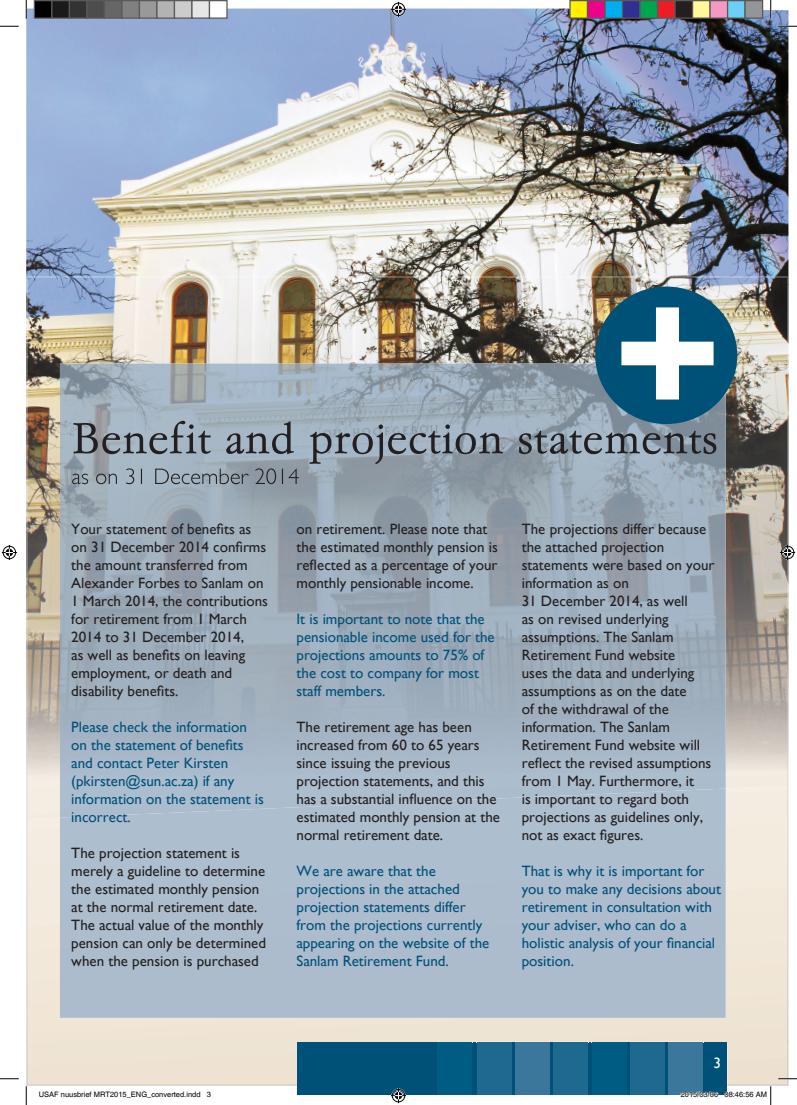
<style>
.page{position:relative;width:797px;height:1105px;background:#fff}
.page>*{position:absolute;margin:0;border:0;box-sizing:border-box;transform-origin:0 0}
.t1{font:700 184px "Arial";color:#fff}
.t2{font:15px/18px "Gill Sans";color:#231f20}
.t3{font:15px/18px "Gill Sans";color:#005178}
.t4{font:15px "Gill Sans";color:#fff}
.t5{font:7.5px "Helvetica";color:#000}
</style>
<div class="page">
<svg style="left:28px;top:788px;width:759px;height:254px;background:#f0e6d8"></svg>
<img style="left:26px;top:1040px;width:271px;height:46px">
<img style="left:727px;top:1040px;width:61px;height:46px">
<div style="left:27px;top:1042px;width:270px;height:43px;background:#eee3d2"></div>
<div style="left:727px;top:1042px;width:60px;height:43px;background:#ece1d0"></div>
<img style="left:26px;top:318px;width:2px;height:725px">
<img style="left:787px;top:786px;width:1px;height:257px">
<img style="left:26px;top:9px;width:246px;height:224px">
<img style="left:272px;top:9px;width:258px;height:224px">
<img style="left:530px;top:9px;width:258px;height:224px">
<img style="left:26px;top:233px;width:762px;height:85px">
<img style="left:28px;top:318px;width:498px;height:83px">
<img style="left:526px;top:318px;width:261px;height:51px">
<img style="left:28px;top:401px;width:32px;height:208px">
<img style="left:725px;top:369px;width:62px;height:419px">
<img style="left:28px;top:609px;width:32px;height:210px">
<img style="left:27px;top:277px;width:760px;height:41px">
<img style="left:27px;top:318px;width:1px;height:501px">
<img style="left:787px;top:285px;width:1px;height:501px">
<div style="left:60px;top:795px;width:665px;height:223px;background:#adbdce"></div>
<img style="left:60px;top:363px;width:237px;height:235px">
<img style="left:297px;top:363px;width:257px;height:235px">
<img style="left:554px;top:363px;width:171px;height:343px">
<img style="left:60px;top:598px;width:299px;height:220px">
<img style="left:350px;top:589px;width:223px;height:215px">
<img style="left:569px;top:706px;width:156px;height:89px">
<div style="left:297px;top:1042px;width:430px;height:53px;background:#005178"></div>
<div style="left:437px;top:1042px;width:35px;height:53px;background:#005c82"></div>
<div style="left:477px;top:1042px;width:34px;height:53px;background:#1e6a8f"></div>
<div style="left:515px;top:1042px;width:35px;height:53px;background:#3a779a"></div>
<div style="left:553px;top:1042px;width:35px;height:53px;background:#1e6a8f"></div>
<div style="left:592px;top:1042px;width:34px;height:53px;background:#005c82"></div>
<div style="left:630px;top:1042px;width:35px;height:53px;background:#1e6a8f"></div>
<div style="left:668px;top:1042px;width:35px;height:53px;background:#3a779a"></div>
<svg style="left:72px;top:421px;width:644px;height:63px;background:#8b97a3"></svg>
<div style="left:595px;top:287px;width:142px;height:137px;background:#005178;border-radius:50%"></div>
<svg style="left:0;top:25px;width:19px;height:2px"></svg>
<svg style="left:778px;top:25px;width:19px;height:2px"></svg>
<svg style="left:0;top:1078px;width:19px;height:1px"></svg>
<svg style="left:778px;top:1078px;width:19px;height:1px"></svg>
<svg style="left:25px;top:0;width:2px;height:19px"></svg>
<svg style="left:25px;top:1086px;width:2px;height:19px"></svg>
<svg style="left:770px;top:0;width:1px;height:19px"></svg>
<svg style="left:391px;top:2px;width:15px;height:15px"></svg>
<svg style="left:391px;top:1088px;width:15px;height:15px"></svg>
<svg style="left:2px;top:545px;width:15px;height:15px"></svg>
<svg style="left:780px;top:545px;width:15px;height:15px"></svg>
<div style="left:34px;top:1px;width:18px;height:17px;background:#000"></div>
<div style="left:34px;top:0;width:18px;height:19px;border:1px solid #595959"></div>
<div style="left:52px;top:1px;width:17px;height:17px;background:#1a1a1a"></div>
<div style="left:51px;top:0;width:19px;height:19px;border:1px solid #595959"></div>
<div style="left:69px;top:1px;width:18px;height:17px;background:#333"></div>
<div style="left:69px;top:0;width:19px;height:19px;border:1px solid #595959"></div>
<div style="left:87px;top:1px;width:17px;height:17px;background:#4d4d4d"></div>
<div style="left:86px;top:0;width:19px;height:19px;border:1px solid #595959"></div>
<div style="left:104px;top:1px;width:18px;height:17px;background:#666"></div>
<div style="left:104px;top:0;width:18px;height:19px;border:1px solid #595959"></div>
<div style="left:122px;top:1px;width:17px;height:17px;background:#808080"></div>
<div style="left:121px;top:0;width:19px;height:19px;border:1px solid #595959"></div>
<div style="left:139px;top:1px;width:18px;height:17px;background:#999"></div>
<div style="left:139px;top:0;width:19px;height:19px;border:1px solid #595959"></div>
<div style="left:157px;top:1px;width:17px;height:17px;background:#b3b3b3"></div>
<div style="left:156px;top:0;width:19px;height:19px;border:1px solid #595959"></div>
<div style="left:174px;top:1px;width:18px;height:17px;background:#ccc"></div>
<div style="left:174px;top:0;width:18px;height:19px;border:1px solid #595959"></div>
<div style="left:192px;top:1px;width:17px;height:17px;background:#e6e6e6"></div>
<div style="left:191px;top:0;width:19px;height:19px;border:1px solid #595959"></div>
<div style="left:209px;top:1px;width:18px;height:17px;background:#fff"></div>
<div style="left:209px;top:0;width:19px;height:19px;border:1px solid #595959"></div>
<div style="left:570px;top:1px;width:17px;height:17px;background:#fff101"></div>
<div style="left:569px;top:0;width:19px;height:19px;border:1px solid #595959"></div>
<div style="left:587px;top:1px;width:18px;height:17px;background:#ed028c"></div>
<div style="left:587px;top:0;width:18px;height:19px;border:1px solid #595959"></div>
<div style="left:605px;top:1px;width:17px;height:17px;background:#00aeef"></div>
<div style="left:604px;top:0;width:19px;height:19px;border:1px solid #595959"></div>
<div style="left:622px;top:1px;width:18px;height:17px;background:#2e3092"></div>
<div style="left:622px;top:0;width:18px;height:19px;border:1px solid #595959"></div>
<div style="left:640px;top:1px;width:17px;height:17px;background:#00a54f"></div>
<div style="left:639px;top:0;width:19px;height:19px;border:1px solid #595959"></div>
<div style="left:657px;top:1px;width:18px;height:17px;background:#ee1d23"></div>
<div style="left:657px;top:0;width:18px;height:19px;border:1px solid #595959"></div>
<div style="left:675px;top:1px;width:17px;height:17px;background:#231f20"></div>
<div style="left:674px;top:0;width:19px;height:19px;border:1px solid #595959"></div>
<div style="left:692px;top:1px;width:18px;height:17px;background:#fff79a"></div>
<div style="left:692px;top:0;width:18px;height:19px;border:1px solid #595959"></div>
<div style="left:710px;top:1px;width:17px;height:17px;background:#f499c2"></div>
<div style="left:709px;top:0;width:19px;height:19px;border:1px solid #595959"></div>
<div style="left:727px;top:1px;width:18px;height:17px;background:#6bcff6"></div>
<div style="left:727px;top:0;width:18px;height:19px;border:1px solid #595959"></div>
<div style="left:745px;top:1px;width:17px;height:17px;background:#939598"></div>
<div style="left:744px;top:0;width:19px;height:19px;border:1px solid #595959"></div>
<svg style="left:680px;top:1091px;width:38px;height:4px"></svg>
<svg style="left:724px;top:1086px;width:47px;height:19px"></svg>
<h1 class="t1" style="left:614px;top:231px;width:109px">+</h1>
<p class="t2" style="left:71px;top:520px;width:198px">Your statement of benefits as on 31 December 2014 confirms the amount transferred from<br>Alexander Forbes to Sanlam on<br>1 March 2014, the contributions for retirement from 1 March<br>2014 to 31 December 2014,<br>as well as benefits on leaving employment, or death and disability benefits.</p>
<p class="t3" style="left:71px;top:718px;width:194px">Please check the information on the statement of benefits and contact Peter Kirsten (pkirsten@sun.ac.za) if any information on the statement is incorrect.</p>
<p class="t2" style="left:71px;top:844px;width:196px">The projection statement is merely a guideline to determine the estimated monthly pension at the normal retirement date.<br>The actual value of the monthly pension can only be determined when the pension is purchased</p>
<p class="t2" style="left:296px;top:520px;width:203px">on retirement. Please note that the estimated monthly pension is reflected as a percentage of your monthly pensionable income.</p>
<p class="t3" style="left:296px;top:610px;width:200px">It is important to note that the pensionable income used for the projections amounts to 75% of the cost to company for most staff members.</p>
<p class="t2" style="left:296px;top:718px;width:205px">The retirement age has been increased from 60 to 65 years since issuing the previous projection statements, and this has a substantial influence on the estimated monthly pension at the normal retirement date.</p>
<p class="t3" style="left:296px;top:862px;width:194px">We are aware that the projections in the attached projection statements differ from the projections currently appearing on the website of the<br>Sanlam Retirement Fund.</p>
<p class="t2" style="left:521px;top:520px;width:194px">The projections differ because the attached projection statements were based on your information as on<br>31 December 2014, as well<br>as on revised underlying assumptions. The Sanlam<br>Retirement Fund website<br>uses the data and underlying assumptions as on the date<br>of the withdrawal of the information. The Sanlam<br>Retirement Fund website will reflect the revised assumptions from 1 May. Furthermore, it<br>is important to regard both projections as guidelines only, not as exact figures.</p>
<p class="t3" style="left:521px;top:862px;width:201px">That is why it is important for you to make any decisions about retirement in consultation with your adviser, who can do a holistic analysis of your financial position.</p>
<p class="t4" style="left:713px;top:1054px;width:9px">3</p>
<p class="t5" style="left:39px;top:1090px;width:174px">USAF nuusbrief MRT2015_ENG_converted.indd 3</p>
<p class="t5" style="left:680px;top:1090px;width:88px">2015/03/06 08:46:56 AM</p>
</div>
